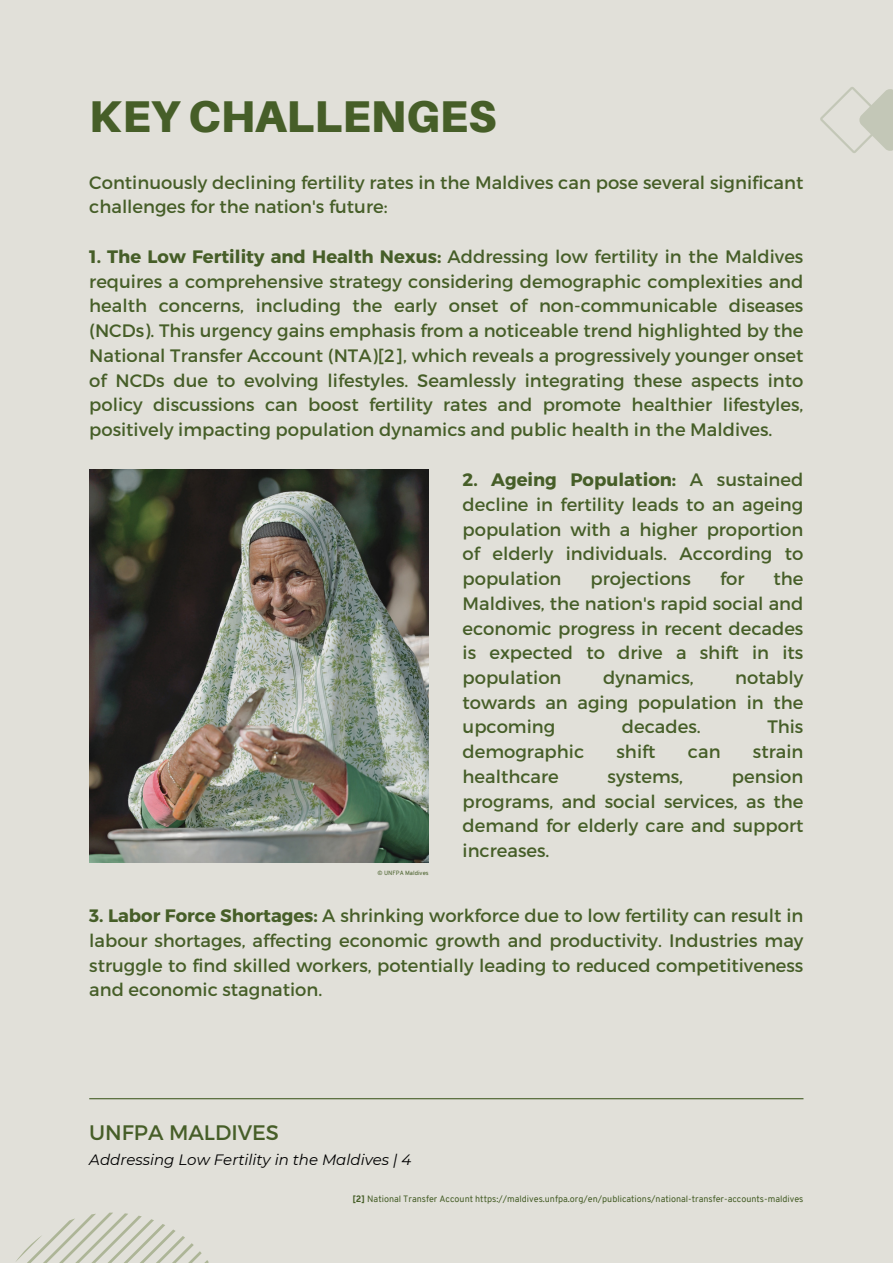
<style>
.page{position:relative;width:893px;height:1264px;background:#fff}
.page>*{position:absolute;margin:0;border:0;box-sizing:border-box;transform-origin:0 0}
.t1{font:900 44.55px "Aileron";color:#465e28}
.t2{font:21px "Montserrat";color:#465e28}
.t3{font:18px/24.8px "Montserrat";color:#465e28;text-align:justify}
.t4{font:italic 15px "Montserrat";color:#000}
.t5{font:9px "Overpass";color:#465e28}
.t6{font:6px "Overpass";color:#465e28}
.s1{font-weight:700}
.s2{font-weight:800}
</style>
<div class="page">
<div style="left:0;top:0;width:892px;height:1262px;background:#e1e0d9"></div>
<img style="left:89px;top:470px;width:340px;height:392px">
<hr style="left:89px;top:1098px;width:714px;height:1px;background:#465e28">
<svg style="left:820px;top:87px;width:72px;height:66px"></svg>
<svg style="left:16px;top:1212px;width:193px;height:50px"></svg>
<p class="t1" style="left:89px;top:88px;width:408px">KEY CHALLENGES</p>
<p class="t3" style="left:89px;top:169px;width:715px">Continuously declining fertility rates in the Maldives can pose several significant challenges for the nation's future:</p>
<p class="t3" style="left:89px;top:243px;width:715px"><span class="s1">1. The Low Fertility and Health Nexus:</span> Addressing low fertility in the Maldives requires a comprehensive strategy considering demographic complexities and health concerns, including the early onset of non-communicable diseases (NCDs). This urgency gains emphasis from a noticeable trend highlighted by the National Transfer Account (NTA)[2], which reveals a progressively younger onset of NCDs due to evolving lifestyles. Seamlessly integrating these aspects into policy discussions can boost fertility rates and promote healthier lifestyles, positively impacting population dynamics and public health in the Maldives.</p>
<p class="t3" style="left:462px;top:466px;width:342px"><span class="s1">2. Ageing Population:</span> A sustained decline in fertility leads to an ageing population with a higher proportion of elderly individuals. According to population</p>
<p class="t3" style="left:590px;top:565px;width:102px">projections</p>
<p class="t3" style="left:720px;top:565px;width:26px">for</p>
<p class="t3" style="left:462px;top:565px;width:342px;text-indent:311px">the Maldives, the nation's rapid social and economic progress in recent decades is expected to drive a shift in its population</p>
<p class="t3" style="left:603px;top:664px;width:92px">dynamics,</p>
<p class="t3" style="left:462px;top:664px;width:342px;text-indent:272px">notably towards an aging population in the upcoming</p>
<p class="t3" style="left:622px;top:713px;width:80px">decades.</p>
<p class="t3" style="left:767px;top:713px;width:38px">This</p>
<p class="t6" style="left:377px;top:870px;width:53px">© UNFPA Maldives</p>
<p class="t3" style="left:462px;top:738px;width:123px">demographic</p>
<p class="t3" style="left:616px;top:738px;width:41px">shift</p>
<p class="t3" style="left:688px;top:738px;width:34px">can</p>
<p class="t3" style="left:752px;top:738px;width:52px">strain</p>
<p class="t3" style="left:462px;top:763px;width:98px">healthcare</p>
<p class="t3" style="left:607px;top:763px;width:77px">systems,</p>
<p class="t3" style="left:462px;top:763px;width:342px;text-indent:269px">pension programs, and social services, as the demand for elderly care and support increases.</p>
<p class="t3" style="left:89px;top:902px;width:715px"><span class="s1">3. Labor Force Shortages:</span> A shrinking workforce due to low fertility can result in labour shortages, affecting economic growth and productivity. Industries may struggle to find skilled workers, potentially leading to reduced competitiveness and economic stagnation.</p>
<p class="t2" style="left:89px;top:1118px;width:191px">UNFPA MALDIVES</p>
<p class="t4" style="left:89px;top:1150px;width:323px">Addressing Low Fertility in the Maldives | 4</p>
<p class="t5" style="left:352px;top:1195px;width:452px"><span class="s2">[2]</span> National Transfer Account https://maldives.unfpa.org/en/publications/national-transfer-accounts-maldives</p>
</div>
